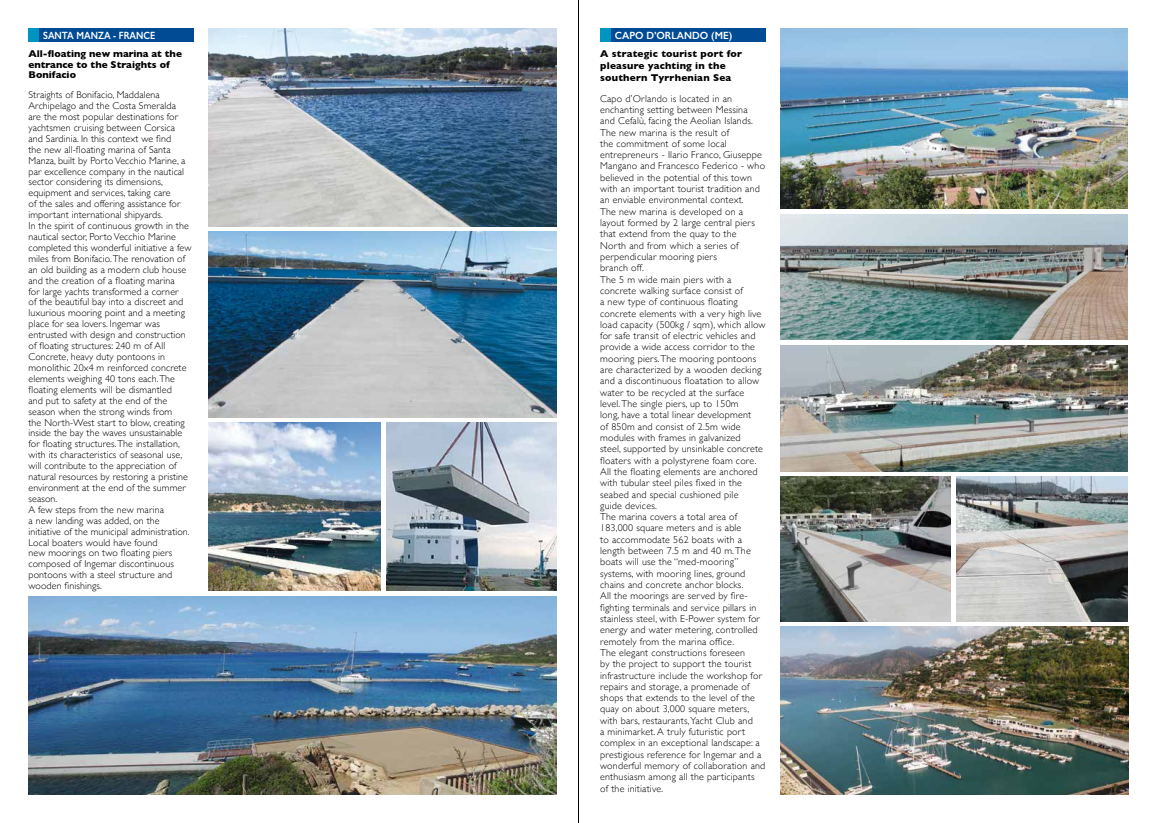
<style>
.page{position:relative;width:1157px;height:823px;background:#fff}
.page>*{position:absolute;margin:0;border:0;box-sizing:border-box;transform-origin:0 0}
.t1{font:600 10.5px "Gill Sans";color:#fff;scale:.87 1}
.t2{font:600 10.5px "Gill Sans";color:#fff;scale:.95 1}
.t3{font:300 10px/11.3px "Gill Sans";letter-spacing:.02em;color:#000}
.t4{font:700 10px/12px "Gill Sans";letter-spacing:.02em;color:#000}
.t5{font:700 10px/10.6px "Gill Sans";color:#000}
</style>
<div class="page">
<hr style="left:578px;top:0;width:1px;height:822px;background:#000">
<div style="left:39px;top:28px;width:155px;height:14px;background:#004b93"></div>
<div style="left:28px;top:28px;width:11px;height:14px;background:#0095c1"></div>
<div style="left:611px;top:28px;width:154px;height:14px;background:#004b93"></div>
<div style="left:600px;top:28px;width:11px;height:14px;background:#0095c1"></div>
<img style="left:209px;top:28px;width:347px;height:198px">
<img style="left:209px;top:231px;width:347px;height:186px">
<img style="left:28px;top:596px;width:528px;height:198px">
<img style="left:386px;top:422px;width:170px;height:168px">
<img style="left:209px;top:422px;width:171px;height:168px">
<img style="left:780px;top:28px;width:347px;height:180px">
<img style="left:780px;top:214px;width:347px;height:126px">
<img style="left:780px;top:345px;width:347px;height:126px">
<img style="left:780px;top:626px;width:348px;height:168px">
<img style="left:780px;top:476px;width:170px;height:145px">
<img style="left:956px;top:476px;width:171px;height:145px">
<p class="t1" style="left:43px;top:29px;width:130px">SANTA MANZA - FRANCE</p>
<p class="t2" style="left:615px;top:29px;width:125px">CAPO D’ORLANDO (ME)</p>
<p class="t4" style="left:600px;top:48px;width:143px">A strategic tourist port for pleasure yachting in the southern Tyrrhenian Sea</p>
<p class="t3" style="left:600px;top:92px;width:167px">Capo d’Orlando is located in an enchanting setting between Messina<br>and Cefalù, facing the Aeolian Islands.<br>The new marina is the result of<br>the commitment of some local entrepreneurs - Ilario Franco, Giuseppe Mangano and Francesco Federico - who believed in the potential of this town with an important tourist tradition and an enviable environmental context.<br>The new marina is developed on a layout formed by 2 large central piers that extend from the quay to the<br>North and from which a series of perpendicular mooring piers<br>branch off.<br>The 5 m wide main piers with a concrete walking surface consist of<br>a new type of continuous floating concrete elements with a very high live load capacity (500kg / sqm), which allow for safe transit of electric vehicles and provide a wide access corridor to the mooring piers. The mooring pontoons are characterized by a wooden decking and a discontinuous floatation to allow water to be recycled at the surface level. The single piers, up to 150m<br>long, have a total linear development<br>of 850m and consist of 2.5m wide modules with frames in galvanized<br>steel, supported by unsinkable concrete floaters with a polystyrene foam core.<br>All the floating elements are anchored with tubular steel piles fixed in the seabed and special cushioned pile<br>guide devices.<br>The marina covers a total area of 183,000 square meters and is able<br>to accommodate 562 boats with a length between 7.5 m and 40 m. The boats will use the “med-mooring” systems, with mooring lines, ground chains and concrete anchor blocks.<br>All the moorings are served by fire&shy;fighting terminals and service pillars in stainless steel, with E-Power system for energy and water metering, controlled remotely from the marina office.<br>The elegant constructions foreseen<br>by the project to support the tourist infrastructure include the workshop for repairs and storage, a promenade of shops that extends to the level of the quay on about 3,000 square meters, with bars, restaurants, Yacht Club and<br>a minimarket. A truly futuristic port complex in an exceptional landscape: a prestigious reference for Ingemar and a wonderful memory of collaboration and enthusiasm among all the participants<br>of the initiative.</p>
<p class="t5" style="left:28px;top:48px;width:155px">All-floating new marina at the entrance to the Straights of<br>Bonifacio</p>
<p class="t3" style="left:28px;top:89px;width:164px;line-height:10.9px">Straights of Bonifacio, Maddalena Archipelago and the Costa Smeralda<br>are the most popular destinations for yachtsmen cruising between Corsica and Sardinia. In this context we find<br>the new all-floating marina of Santa Manza, built by Porto Vecchio Marine, a par excellence company in the nautical sector considering its dimensions, equipment and services, taking care<br>of the sales and offering assistance for important international shipyards.<br>In the spirit of continuous growth in the nautical sector, Porto Vecchio Marine completed this wonderful initiative a few miles from Bonifacio. The renovation of an old building as a modern club house and the creation of a floating marina<br>for large yachts transformed a corner<br>of the beautiful bay into a discreet and luxurious mooring point and a meeting place for sea lovers. Ingemar was entrusted with design and construction of floating structures: 240 m of All Concrete, heavy duty pontoons in monolithic 20x4 m reinforced concrete elements weighing 40 tons each. The floating elements will be dismantled<br>and put to safety at the end of the season when the strong winds from<br>the North-West start to blow, creating inside the bay the waves unsustainable for floating structures. The installation, with its characteristics of seasonal use, will contribute to the appreciation of natural resources by restoring a pristine environment at the end of the summer season.<br>A few steps from the new marina<br>a new landing was added, on the initiative of the municipal administration.<br>Local boaters would have found<br>new moorings on two floating piers composed of Ingemar discontinuous pontoons with a steel structure and wooden finishings.</p>
</div>
